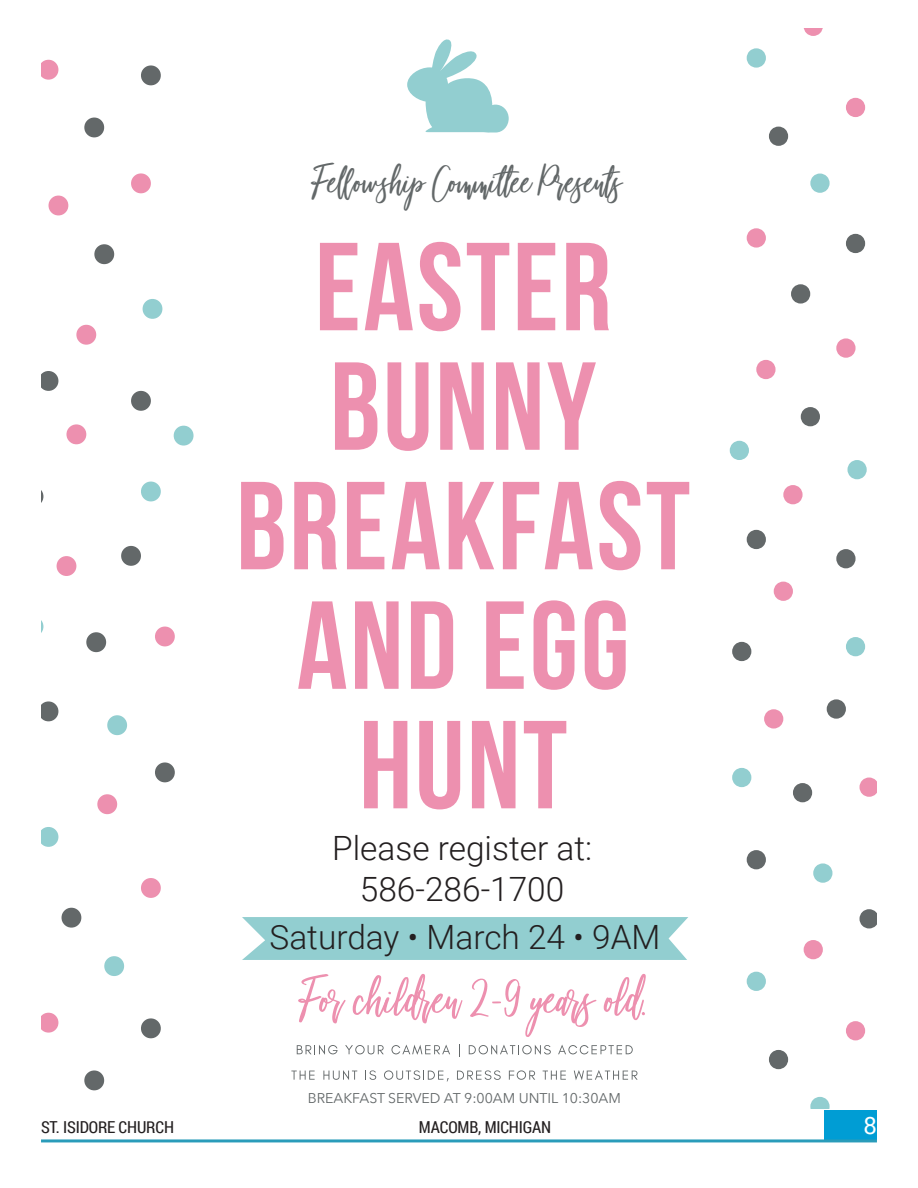
<style>
.page{position:relative;width:918px;height:1188px;background:#fff}
.page>*{position:absolute;margin:0;border:0;box-sizing:border-box;transform-origin:0 0}
.t1{font:53.25px "Beautiful Bloom";color:#ed90af}
.t2{font:40.95px "Beautiful Bloom";color:#636869}
.t3{font:300 33.45px/40.2px "Roboto";color:#231f20;text-align:center}
.t4{font:24px "Roboto";color:#fff}
.t5{font:16.5px "Roboto Condensed";letter-spacing:-.01em;color:#231f20}
.t6{font:14.1px "Avenir Next";color:#636869}
</style>
<div class="page">
<div style="left:825px;top:1111px;width:52px;height:29px;background:#009dd4"></div>
<hr style="left:41px;top:1139px;width:836px;height:3px;background:#2a9cba">
<svg style="left:41px;top:60px;width:17px;height:20px"></svg>
<svg style="left:49px;top:196px;width:19px;height:19px"></svg>
<svg style="left:131px;top:173px;width:20px;height:20px"></svg>
<svg style="left:76px;top:325px;width:20px;height:20px"></svg>
<svg style="left:66px;top:424px;width:20px;height:20px"></svg>
<svg style="left:143px;top:299px;width:19px;height:20px"></svg>
<svg style="left:174px;top:426px;width:20px;height:20px"></svg>
<svg style="left:84px;top:118px;width:20px;height:19px"></svg>
<svg style="left:141px;top:65px;width:20px;height:20px"></svg>
<svg style="left:131px;top:391px;width:20px;height:20px"></svg>
<svg style="left:41px;top:371px;width:17px;height:20px"></svg>
<svg style="left:94px;top:244px;width:20px;height:20px"></svg>
<svg style="left:41px;top:1013px;width:17px;height:20px"></svg>
<svg style="left:141px;top:878px;width:20px;height:20px"></svg>
<svg style="left:97px;top:794px;width:20px;height:20px"></svg>
<svg style="left:155px;top:627px;width:20px;height:19px"></svg>
<svg style="left:57px;top:556px;width:19px;height:20px"></svg>
<svg style="left:41px;top:827px;width:17px;height:20px"></svg>
<svg style="left:107px;top:715px;width:20px;height:20px"></svg>
<svg style="left:41px;top:620px;width:2px;height:13px"></svg>
<svg style="left:104px;top:956px;width:20px;height:20px"></svg>
<svg style="left:141px;top:482px;width:20px;height:19px"></svg>
<svg style="left:84px;top:1070px;width:20px;height:20px"></svg>
<svg style="left:141px;top:1018px;width:20px;height:20px"></svg>
<svg style="left:41px;top:701px;width:17px;height:20px"></svg>
<svg style="left:155px;top:762px;width:20px;height:20px"></svg>
<svg style="left:62px;top:908px;width:19px;height:20px"></svg>
<svg style="left:86px;top:632px;width:20px;height:20px"></svg>
<svg style="left:121px;top:546px;width:20px;height:20px"></svg>
<svg style="left:41px;top:490px;width:2px;height:13px"></svg>
<svg style="left:320px;top:243px;width:37px;height:87px"></svg>
<svg style="left:365px;top:243px;width:48px;height:87px"></svg>
<svg style="left:420px;top:242px;width:41px;height:89px"></svg>
<svg style="left:467px;top:243px;width:42px;height:87px"></svg>
<svg style="left:518px;top:243px;width:37px;height:87px"></svg>
<svg style="left:566px;top:243px;width:43px;height:87px"></svg>
<svg style="left:335px;top:362px;width:42px;height:88px"></svg>
<svg style="left:388px;top:362px;width:40px;height:89px"></svg>
<svg style="left:440px;top:362px;width:44px;height:88px"></svg>
<svg style="left:496px;top:362px;width:44px;height:88px"></svg>
<svg style="left:547px;top:362px;width:49px;height:88px"></svg>
<svg style="left:241px;top:482px;width:43px;height:87px"></svg>
<svg style="left:294px;top:482px;width:43px;height:87px"></svg>
<svg style="left:347px;top:482px;width:37px;height:87px"></svg>
<svg style="left:392px;top:482px;width:48px;height:87px"></svg>
<svg style="left:449px;top:482px;width:45px;height:87px"></svg>
<svg style="left:503px;top:482px;width:36px;height:87px"></svg>
<svg style="left:545px;top:482px;width:48px;height:87px"></svg>
<svg style="left:600px;top:481px;width:40px;height:89px"></svg>
<svg style="left:647px;top:482px;width:42px;height:87px"></svg>
<svg style="left:298px;top:601px;width:48px;height:88px"></svg>
<svg style="left:355px;top:601px;width:44px;height:88px"></svg>
<svg style="left:411px;top:601px;width:42px;height:88px"></svg>
<svg style="left:486px;top:601px;width:38px;height:88px"></svg>
<svg style="left:534px;top:600px;width:40px;height:90px"></svg>
<svg style="left:585px;top:600px;width:41px;height:90px"></svg>
<svg style="left:364px;top:721px;width:43px;height:87px"></svg>
<svg style="left:419px;top:721px;width:41px;height:88px"></svg>
<svg style="left:472px;top:721px;width:44px;height:87px"></svg>
<svg style="left:524px;top:721px;width:42px;height:87px"></svg>
<svg style="left:407px;top:39px;width:102px;height:94px"></svg>
<div style="left:474px;top:125px;width:19px;height:7px;background:#92ced0"></div>
<svg style="left:297px;top:1045px;width:41px;height:10px"></svg>
<svg style="left:345px;top:1045px;width:39px;height:9px"></svg>
<svg style="left:391px;top:1045px;width:59px;height:10px"></svg>
<svg style="left:459px;top:1045px;width:1px;height:12px"></svg>
<svg style="left:469px;top:1045px;width:82px;height:10px"></svg>
<svg style="left:558px;top:1045px;width:75px;height:9px"></svg>
<svg style="left:291px;top:1071px;width:24px;height:9px"></svg>
<svg style="left:323px;top:1070px;width:34px;height:10px"></svg>
<svg style="left:365px;top:1070px;width:11px;height:10px"></svg>
<svg style="left:384px;top:1070px;width:65px;height:12px"></svg>
<svg style="left:457px;top:1070px;width:44px;height:10px"></svg>
<svg style="left:509px;top:1070px;width:26px;height:10px"></svg>
<svg style="left:543px;top:1071px;width:23px;height:9px"></svg>
<svg style="left:574px;top:1070px;width:64px;height:10px"></svg>
<svg style="left:747px;top:228px;width:19px;height:20px"></svg>
<svg style="left:846px;top:98px;width:19px;height:19px"></svg>
<svg style="left:804px;top:28px;width:19px;height:8px"></svg>
<svg style="left:756px;top:360px;width:20px;height:19px"></svg>
<svg style="left:836px;top:338px;width:20px;height:20px"></svg>
<svg style="left:783px;top:485px;width:20px;height:19px"></svg>
<svg style="left:774px;top:582px;width:19px;height:19px"></svg>
<svg style="left:747px;top:48px;width:19px;height:20px"></svg>
<svg style="left:847px;top:460px;width:20px;height:19px"></svg>
<svg style="left:730px;top:441px;width:19px;height:19px"></svg>
<svg style="left:810px;top:174px;width:20px;height:19px"></svg>
<svg style="left:791px;top:284px;width:19px;height:20px"></svg>
<svg style="left:846px;top:234px;width:19px;height:19px"></svg>
<svg style="left:836px;top:549px;width:20px;height:19px"></svg>
<svg style="left:747px;top:530px;width:19px;height:19px"></svg>
<svg style="left:769px;top:127px;width:19px;height:19px"></svg>
<svg style="left:801px;top:407px;width:19px;height:19px"></svg>
<svg style="left:846px;top:1021px;width:19px;height:19px"></svg>
<svg style="left:804px;top:940px;width:19px;height:19px"></svg>
<svg style="left:860px;top:778px;width:17px;height:19px"></svg>
<svg style="left:764px;top:709px;width:19px;height:20px"></svg>
<svg style="left:747px;top:972px;width:19px;height:19px"></svg>
<svg style="left:813px;top:863px;width:19px;height:20px"></svg>
<svg style="left:732px;top:768px;width:19px;height:19px"></svg>
<svg style="left:810px;top:1097px;width:20px;height:11px"></svg>
<svg style="left:846px;top:637px;width:19px;height:19px"></svg>
<svg style="left:747px;top:850px;width:19px;height:19px"></svg>
<svg style="left:860px;top:909px;width:17px;height:19px"></svg>
<svg style="left:769px;top:1050px;width:19px;height:19px"></svg>
<svg style="left:793px;top:783px;width:19px;height:19px"></svg>
<svg style="left:827px;top:699px;width:19px;height:20px"></svg>
<svg style="left:732px;top:642px;width:19px;height:19px"></svg>
<div style="left:242px;top:917px;width:446px;height:43px;background:#92ced0"></div>
<p class="t2" style="left:314px;top:160px;width:309px">Fellowship Committee Presents</p>
<p class="t3" style="left:332px;top:827px;width:261px">Please register at:<br>586-286-1700</p>
<p class="t3" style="left:270px;top:915px;width:393px">Saturday • March 24 • 9AM</p>
<p class="t1" style="left:302px;top:970px;width:345px">For children 2-9 years old.</p>
<p class="t6" style="left:308px;top:1086px;width:315px">BREAKFAST SERVED AT 9:00AM UNTIL 10:30AM</p>
<p class="t5" style="left:41px;top:1116px;width:135px">ST. ISIDORE CHURCH</p>
<p class="t5" style="left:419px;top:1116px;width:134px">MACOMB, MICHIGAN</p>
<p class="t4" style="left:863px;top:1109px;width:15px">8</p>
</div>
